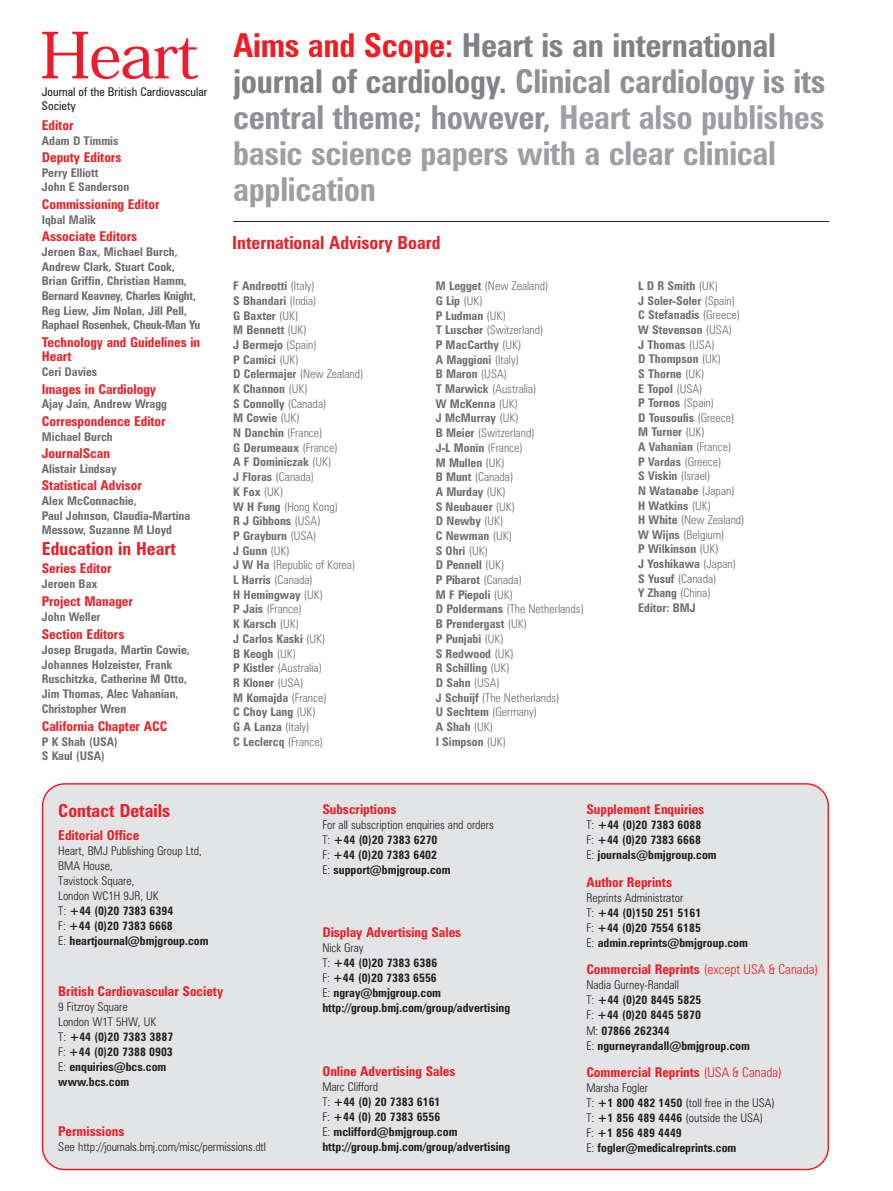
<style>
.page{position:relative;width:893px;height:1191px;background:#fff}
.page>*{position:absolute;margin:0;border:0;box-sizing:border-box;transform-origin:0 0}
.t1{font:700 condensed 33px/36px "Zurich BT";letter-spacing:-.01em;color:#9d9fa2}
.t2{font:700 condensed 18px "Zurich BT";color:#ee1d23}
.t3{font:700 condensed 13.5px/14.5px "Zurich BT";color:#ee1d23}
.t4{font:700 condensed 12px/14.7px "Zurich BT";color:#6c6d70}
.t5{font:700 condensed 12px/15px "Zurich BT";color:#231f20}
.t6{font:300 condensed 12px/15px "Zurich BT";color:#231f20}
.t7{font:condensed 12px/13.5px "Zurich BT";color:#231f20}
.s1{color:#ee1d23}
.s2{color:#808285}
.s3{color:#8f9194}
.s4{font-weight:300}
.s5{font-weight:700}
</style>
<div class="page">
<div style="left:42px;top:783px;width:787px;height:387px;background:#e3e4e6"></div>
<hr style="left:233px;top:221px;width:596px;height:1px;background:#231f20">
<svg style="left:42px;top:32px;width:156px;height:47px"></svg>
<p class="t7" style="left:42px;top:87px;width:167px">Journal of the British Cardiovascular<br>Society</p>
<p class="t3" style="left:42px;top:119px;width:33px">Editor</p>
<p class="t4" style="left:42px;top:134px;width:78px">Adam D Timmis</p>
<p class="t3" style="left:42px;top:152px;width:81px">Deputy Editors</p>
<p class="t4" style="left:42px;top:167px;width:89px">Perry Elliott<br>John E Sanderson</p>
<p class="t3" style="left:42px;top:199px;width:119px">Commissioning Editor</p>
<p class="t4" style="left:42px;top:213px;width:56px">Iqbal Malik</p>
<p class="t3" style="left:42px;top:231px;width:97px">Associate Editors</p>
<p class="t4" style="left:42px;top:246px;width:160px">Jeroen Bax, Michael Burch,<br>Andrew Clark, Stuart Cook,<br>Brian Griffin, Christian Hamm,<br>Bernard Keavney, Charles Knight,<br>Reg Liew, Jim Nolan, Jill Pell,<br>Raphael Rosenhek, Cheuk-Man Yu</p>
<p class="t3" style="left:42px;top:336px;width:160px">Technology and Guidelines in<br>Heart</p>
<p class="t4" style="left:42px;top:366px;width:57px">Ceri Davies</p>
<p class="t3" style="left:42px;top:383px;width:116px">Images in Cardiology</p>
<p class="t4" style="left:42px;top:398px;width:127px">Ajay Jain, Andrew Wragg</p>
<p class="t3" style="left:42px;top:415px;width:125px">Correspondence Editor</p>
<p class="t4" style="left:42px;top:430px;width:73px">Michael Burch</p>
<p class="t3" style="left:42px;top:448px;width:70px">JournalScan</p>
<p class="t4" style="left:42px;top:462px;width:76px">Alistair Lindsay</p>
<p class="t3" style="left:42px;top:480px;width:102px">Statistical Advisor</p>
<p class="t4" style="left:42px;top:495px;width:150px">Alex McConnachie,<br>Paul Johnson, Claudia-Martina<br>Messow, Suzanne M Lloyd</p>
<h2 class="t2" style="left:42px;top:542px;width:136px">Education in Heart</h2>
<p class="t3" style="left:42px;top:563px;width:71px">Series Editor</p>
<p class="t4" style="left:42px;top:578px;width:57px">Jeroen Bax</p>
<p class="t3" style="left:42px;top:596px;width:93px">Project Manager</p>
<p class="t4" style="left:42px;top:611px;width:60px">John Weller</p>
<p class="t3" style="left:42px;top:629px;width:84px">Section Editors</p>
<p class="t4" style="left:42px;top:644px;width:150px">Josep Brugada, Martin Cowie,<br>Johannes Holzeister, Frank<br>Ruschitzka, Catherine M Otto,<br>Jim Thomas, Alec Vahanian,<br>Christopher Wren</p>
<p class="t3" style="left:42px;top:720px;width:127px">California Chapter ACC</p>
<p class="t4" style="left:42px;top:735px;width:77px">P K Shah (USA)<br>S Kaul (USA)</p>
<h1 class="t1" style="left:233px;top:31px;width:594px"><span class="s1">Aims and Scope:</span> <span class="s2">Heart is an international journal of cardiology.</span> <span class="s3">Clinical cardiology is its central theme; however,</span> Heart also publishes basic science papers with a clear clinical application</h1>
<h2 class="t2" style="left:232px;top:236px;width:210px">International Advisory Board</h2>
<p class="t4" style="left:233px;top:280px;width:132px">F Andreotti <span class="s4">(Italy)<br></span>S Bhandari <span class="s4">(India)<br></span>G Baxter <span class="s4">(UK)<br></span>M Bennett <span class="s4">(UK)<br></span>J Bermejo <span class="s4">(Spain)<br></span>P Camici <span class="s4">(UK)<br></span>D Celermajer <span class="s4">(New Zealand)<br></span>K Channon <span class="s4">(UK)<br></span>S Connolly <span class="s4">(Canada)<br></span>M Cowie <span class="s4">(UK)<br></span>N Danchin <span class="s4">(France)<br></span>G Derumeaux <span class="s4">(France)<br></span>A F Dominiczak <span class="s4">(UK)<br></span>J Floras <span class="s4">(Canada)<br></span>K Fox <span class="s4">(UK)<br></span>W H Fung <span class="s4">(Hong Kong)<br></span>R J Gibbons <span class="s4">(USA)<br></span>P Grayburn <span class="s4">(USA)<br></span>J Gunn <span class="s4">(UK)<br></span>J W Ha <span class="s4">(Republic of Korea)<br></span>L Harris <span class="s4">(Canada)<br></span>H Hemingway <span class="s4">(UK)<br></span>P Jais <span class="s4">(France)<br></span>K Karsch <span class="s4">(UK)<br></span>J Carlos Kaski <span class="s4">(UK)<br></span>B Keogh <span class="s4">(UK)<br></span>P Kistler <span class="s4">(Australia)<br></span>R Kloner <span class="s4">(USA)<br></span>M Komajda <span class="s4">(France)<br></span>C Choy Lang <span class="s4">(UK)<br></span>G A Lanza <span class="s4">(Italy)<br></span>C Leclercq <span class="s4">(France)</span></p>
<p class="t4" style="left:436px;top:280px;width:150px">M Legget <span class="s4">(New Zealand)<br></span>G Lip <span class="s4">(UK)<br></span>P Ludman <span class="s4">(UK)<br></span>T Luscher <span class="s4">(Switzerland)<br></span>P MacCarthy <span class="s4">(UK)<br></span>A Maggioni <span class="s4">(Italy)<br></span>B Maron <span class="s4">(USA)<br></span>T Marwick <span class="s4">(Australia)<br></span>W McKenna <span class="s4">(UK)<br></span>J McMurray <span class="s4">(UK)<br></span>B Meier <span class="s4">(Switzerland)<br></span>J-L Monin <span class="s4">(France)<br></span>M Mullen <span class="s4">(UK)<br></span>B Munt <span class="s4">(Canada)<br></span>A Murday <span class="s4">(UK)<br></span>S Neubauer <span class="s4">(UK)<br></span>D Newby <span class="s4">(UK)<br></span>C Newman <span class="s4">(UK)<br></span>S Ohri <span class="s4">(UK)<br></span>D Pennell <span class="s4">(UK)<br></span>P Pibarot <span class="s4">(Canada)<br></span>M F Piepoli <span class="s4">(UK)<br></span>D Poldermans <span class="s4">(The Netherlands)<br></span>B Prendergast <span class="s4">(UK)<br></span>P Punjabi <span class="s4">(UK)<br></span>S Redwood <span class="s4">(UK)<br></span>R Schilling <span class="s4">(UK)<br></span>D Sahn <span class="s4">(USA)<br></span>J Schuijf <span class="s4">(The Netherlands)<br></span>U Sechtem <span class="s4">(Germany)<br></span>A Shah <span class="s4">(UK)<br></span>I Simpson <span class="s4">(UK)</span></p>
<p class="t4" style="left:638px;top:280px;width:108px">L D R Smith <span class="s4">(UK)<br></span>J Soler-Soler <span class="s4">(Spain)<br></span>C Stefanadis <span class="s4">(Greece)<br></span>W Stevenson <span class="s4">(USA)<br></span>J Thomas <span class="s4">(USA)<br></span>D Thompson <span class="s4">(UK)<br></span>S Thorne <span class="s4">(UK)<br></span>E Topol <span class="s4">(USA)<br></span>P Tornos <span class="s4">(Spain)<br></span>D Tousoulis <span class="s4">(Greece)<br></span>M Turner <span class="s4">(UK)<br></span>A Vahanian <span class="s4">(France)<br></span>P Vardas <span class="s4">(Greece)<br></span>S Viskin <span class="s4">(Israel)<br></span>N Watanabe <span class="s4">(Japan)<br></span>H Watkins <span class="s4">(UK)<br></span>H White <span class="s4">(New Zealand)<br></span>W Wijns <span class="s4">(Belgium)<br></span>P Wilkinson <span class="s4">(UK)<br></span>J Yoshikawa <span class="s4">(Japan)<br></span>S Yusuf <span class="s4">(Canada)<br></span>Y Zhang <span class="s4">(China)<br></span>Editor: BMJ</p>
<h2 class="t2" style="left:58px;top:804px;width:113px">Contact Details</h2>
<p class="t3" style="left:58px;top:829px;width:82px">Editorial Office</p>
<p class="t6" style="left:58px;top:844px;width:152px">Heart, BMJ Publishing Group Ltd,<br>BMA House,<br>Tavistock Square,<br>London WC1H 9JR, UK<br>T: <span class="s5">+44 (0)20 7383 6394<br></span>F: <span class="s5">+44 (0)20 7383 6668<br></span>E: <span class="s5">heartjournal@bmjgroup.com</span></p>
<p class="t3" style="left:58px;top:985px;width:166px">British Cardiovascular Society</p>
<p class="t5" style="left:58px;top:1000px;width:116px"><span class="s4">9 Fitzroy Square<br>London W1T 5HW, UK<br>T:</span> +44 (0)20 7383 3887<br><span class="s4">F:</span> +44 (0)20 7388 0903<br><span class="s4">E:</span> enquiries@bcs.com www.bcs.com</p>
<p class="t3" style="left:58px;top:1125px;width:68px">Permissions</p>
<p class="t6" style="left:58px;top:1140px;width:209px">See http://journals.bmj.com/misc/permissions.dtl</p>
<p class="t3" style="left:322px;top:803px;width:76px">Subscriptions</p>
<p class="t5" style="left:322px;top:818px;width:173px"><span class="s4">For all subscription enquiries and orders<br>T:</span> +44 (0)20 7383 6270<br><span class="s4">F:</span> +44 (0)20 7383 6402<br><span class="s4">E:</span> support@bmjgroup.com</p>
<p class="t3" style="left:322px;top:926px;width:140px">Display Advertising Sales</p>
<p class="t5" style="left:322px;top:942px;width:189px"><span class="s4">Nick Gray<br>T:</span> +44 (0)20 7383 6386<br><span class="s4">F:</span> +44 (0)20 7383 6556<br><span class="s4">E:</span> ngray@bmjgroup.com http://group.bmj.com/group/advertising</p>
<p class="t3" style="left:322px;top:1065px;width:135px">Online Advertising Sales</p>
<p class="t5" style="left:322px;top:1080px;width:189px"><span class="s4">Marc Clifford<br>T:</span> +44 (0) 20 7383 6161<br><span class="s4">F:</span> +44 (0) 20 7383 6556<br><span class="s4">E:</span> mclifford@bmjgroup.com http://group.bmj.com/group/advertising</p>
<p class="t3" style="left:586px;top:803px;width:119px">Supplement Enquiries</p>
<p class="t5" style="left:586px;top:818px;width:132px"><span class="s4">T:</span> +44 (0)20 7383 6088<br><span class="s4">F:</span> +44 (0)20 7383 6668<br><span class="s4">E:</span> journals@bmjgroup.com</p>
<p class="t3" style="left:586px;top:876px;width:87px">Author Reprints</p>
<p class="t5" style="left:586px;top:891px;width:163px"><span class="s4">Reprints Administrator<br>T:</span> +44 (0)150 251 5161<br><span class="s4">F:</span> +44 (0)20 7554 6185<br><span class="s4">E:</span> admin.reprints@bmjgroup.com</p>
<p class="t3" style="left:586px;top:964px;width:233px">Commercial Reprints <span class="s4">(except USA &amp; Canada)</span></p>
<p class="t5" style="left:586px;top:979px;width:165px"><span class="s4">Nadia Gurney-Randall<br>T:</span> +44 (0)20 8445 5825<br><span class="s4">F:</span> +44 (0)20 8445 5870<br><span class="s4">M:</span> 07866 262344<br><span class="s4">E:</span> ngurneyrandall@bmjgroup.com</p>
<p class="t3" style="left:586px;top:1066px;width:197px">Commercial Reprints <span class="s4">(USA &amp; Canada)</span></p>
<p class="t5" style="left:586px;top:1081px;width:190px"><span class="s4">Marsha Fogler<br>T:</span> +1 800 482 1450 <span class="s4">(toll free in the USA)<br>T:</span> +1 856 489 4446 <span class="s4">(outside the USA)<br>F:</span> +1 856 489 4449<br><span class="s4">E:</span> fogler@medicalreprints.com</p>
</div>
